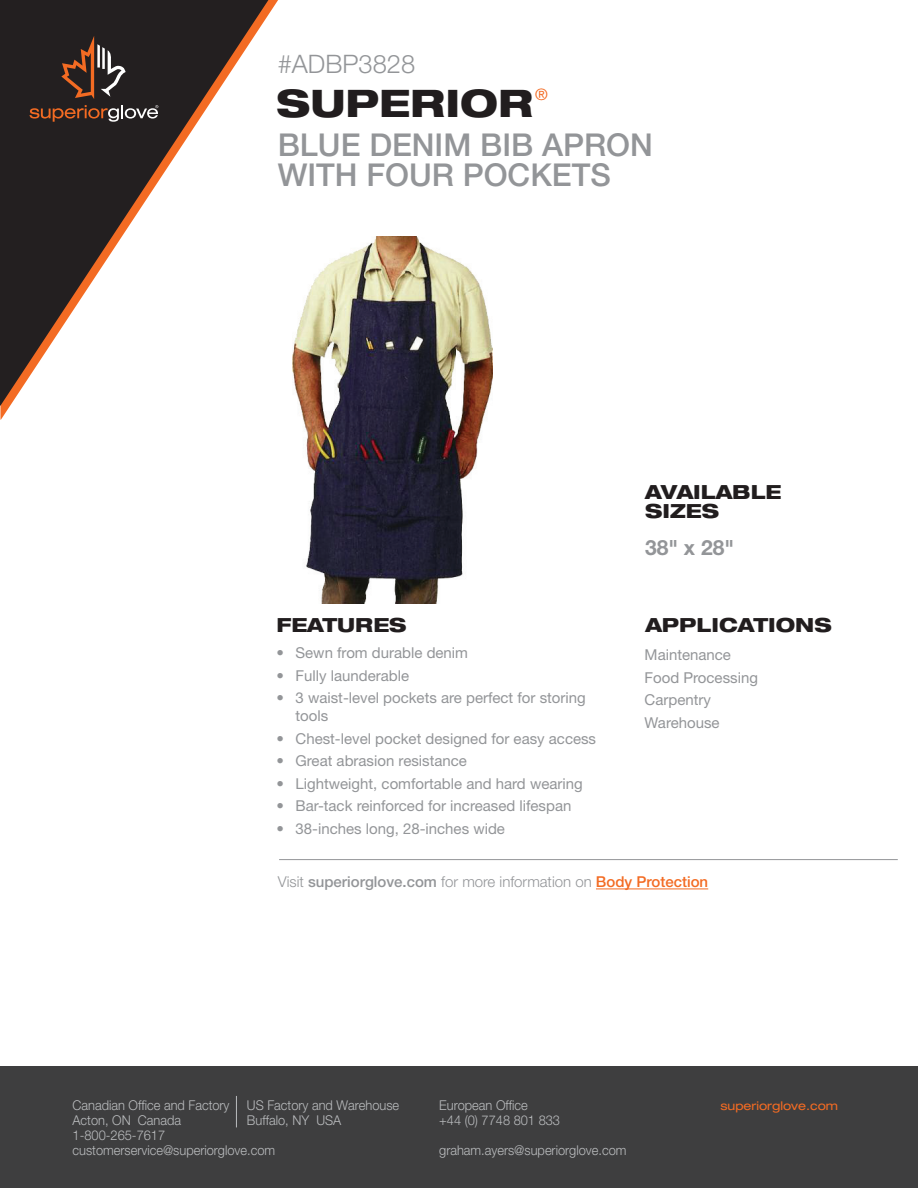
<style>
.page{position:relative;width:918px;height:1188px;background:#fff}
.page>*{position:absolute;margin:0;border:0;box-sizing:border-box;transform-origin:0 0}
.t1{font:800 expanded 37.95px "Helvetica Neue LT Std";color:#211d1e}
.t2{font:500 31.5px/30px "Helvetica Neue LT Std";color:#939598}
.t3{font:300 25.5px "Helvetica Neue LT Std";color:#939598}
.t4{font:700 21px "Helvetica Neue LT Std";color:#939598}
.t5{font:800 expanded 19.5px/19.5px "Helvetica Neue LT Std";color:#211d1e}
.t6{font:15.9px "Helvetica Neue LT Std";color:#f36b23}
.t7{font:15px/22.5px "Helvetica Neue LT Std";color:#939598}
.t8{font:300 15px "Helvetica Neue LT Std";color:#939598}
.t9{font:300 13.5px/15px "Helvetica Neue LT Std";color:#bbbdbf;scale:.95 1}
.t10{font:expanded 12px "Helvetica Neue LT Std";color:#f36b23}
.s1{font-weight:500}
.s2{font-weight:500;color:#f36b23}
</style>
<div class="page">
<svg style="left:0;top:0;width:268px;height:406px"></svg>
<svg style="left:61px;top:36px;width:65px;height:63px;background:#513c32"></svg>
<svg style="left:29px;top:105px;width:129px;height:17px;background:#5c4439"></svg>
<div style="left:0;top:1067px;width:918px;height:121px;background:#3e3e3f"></div>
<hr style="left:236px;top:1096px;width:1px;height:31px;background:#bbbdbf">
<hr style="left:279px;top:859px;width:619px;height:1px;background:#939598">
<hr style="left:596px;top:889px;width:112px;height:1px;background:#f36b23">
<img style="left:292px;top:236px;width:200px;height:368px">
<h3 class="t3" style="left:278px;top:49px;width:139px">#ADBP3828</h3>
<h1 class="t1" style="left:277px;top:79px;width:258px">SUPERIOR</h1>
<p class="t6" style="left:535px;top:85px;width:14px">®</p>
<h2 class="t2" style="left:278px;top:130px;width:377px">BLUE DENIM BIB APRON<br>WITH FOUR POCKETS</h2>
<h3 class="t5" style="left:645px;top:481px;width:138px">AVAILABLE<br>SIZES</h3>
<h3 class="t4" style="left:645px;top:534px;width:91px">38" x 28"</h3>
<h3 class="t5" style="left:277px;top:614px;width:132px">FEATURES</h3>
<h3 class="t5" style="left:645px;top:614px;width:188px">APPLICATIONS</h3>
<p class="t7" style="left:277px;top:642px;width:193px">• Sewn from durable denim</p>
<p class="t7" style="left:277px;top:664px;width:134px">• Fully launderable</p>
<p class="t7" style="left:296px;top:689px;width:292px;line-height:18px;text-indent:-19px">• 3 waist-level pockets are perfect for storing tools</p>
<p class="t7" style="left:277px;top:727px;width:321px">• Chest-level pocket designed for easy access</p>
<p class="t7" style="left:277px;top:750px;width:192px">• Great abrasion resistance</p>
<p class="t7" style="left:277px;top:772px;width:308px">• Lightweight, comfortable and hard wearing</p>
<p class="t7" style="left:277px;top:795px;width:296px">• Bar-tack reinforced for increased lifespan</p>
<p class="t7" style="left:277px;top:817px;width:230px">• 38-inches long, 28-inches wide</p>
<p class="t7" style="left:645px;top:643px;width:115px">Maintenance<br>Food Processing<br>Carpentry<br>Warehouse</p>
<p class="t8" style="left:278px;top:873px;width:432px">Visit <span class="s1">superiorglove.com</span> for more information on <span class="s2">Body Protection</span></p>
<p class="t9" style="left:73px;top:1098px;width:167px">Canadian Office and Factory</p>
<p class="t9" style="left:247px;top:1098px;width:162px">US Factory and Warehouse</p>
<p class="t9" style="left:73px;top:1113px;width:116px">Acton, ON Canada</p>
<p class="t9" style="left:247px;top:1113px;width:101px">Buffalo, NY USA</p>
<p class="t9" style="left:73px;top:1128px;width:215px">1-800-265-7617 customerservice@superiorglove.com</p>
<p class="t9" style="left:439px;top:1098px;width:129px">European Office<br>+44 (0) 7748 801 833</p>
<p class="t9" style="left:439px;top:1143px;width:199px">graham.ayers@superiorglove.com</p>
<p class="t10" style="left:720px;top:1099px;width:119px">superiorglove.com</p>
</div>
